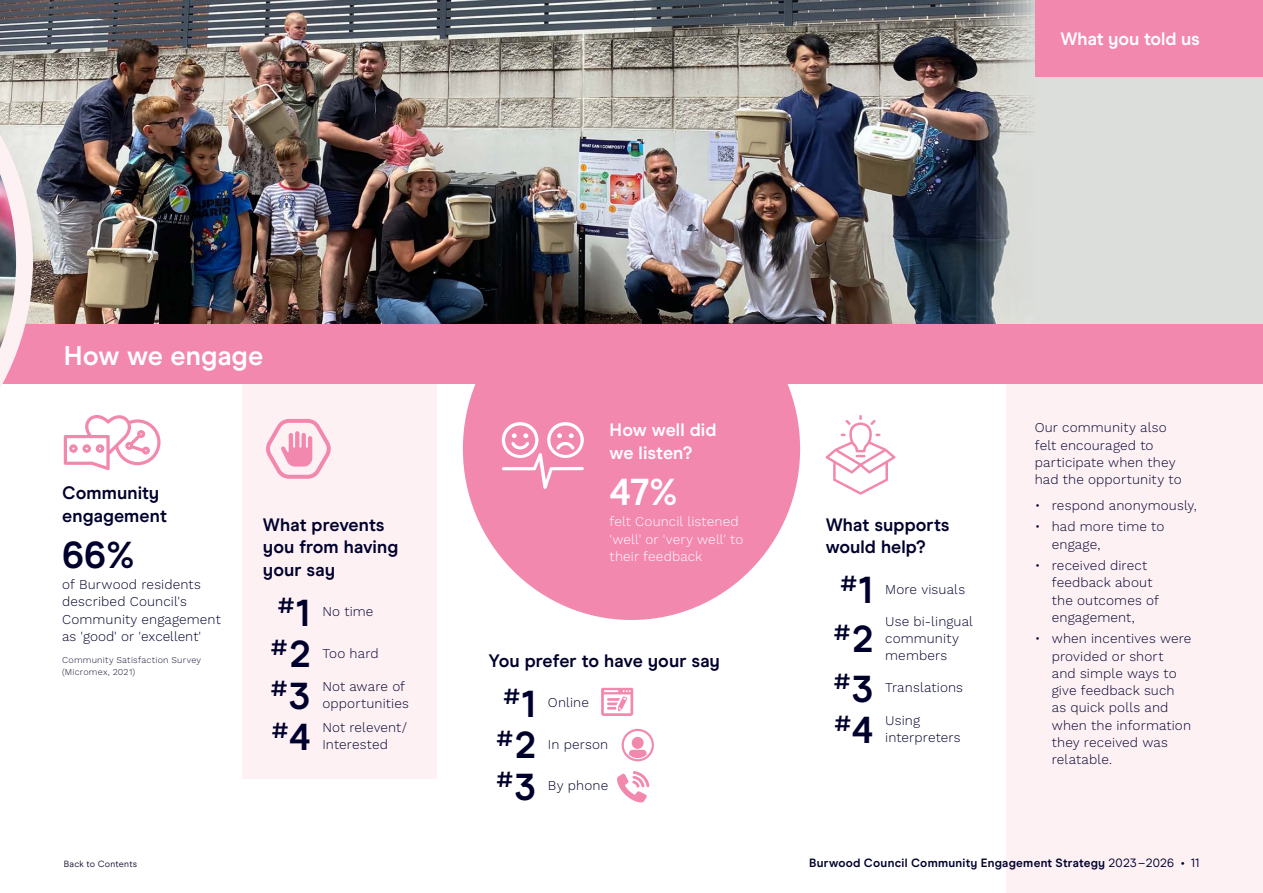
<style>
.page{position:relative;width:1263px;height:893px;background:#fff}
.page>*{position:absolute;margin:0;border:0;box-sizing:border-box;transform-origin:0 0}
.t1{font:700 37.5px "Modern Era";color:#fff}
.t2{font:700 37.5px "Modern Era";color:#00002d}
.t3{font:700 27px "Modern Era";letter-spacing:.005em;color:#fff}
.t4{font:700 21.9px "Modern Era";color:#00002d}
.t5{font:700 18px/22.5px "Modern Era";letter-spacing:.005em;color:#00002d}
.t6{font:700 18px/22.5px "Modern Era";letter-spacing:-.005em;color:#fff}
.t7{font:300 13.5px/17.2px "Work Sans";letter-spacing:.01em;color:#00002d}
.t8{font:300 13.5px/17.2px "Work Sans";letter-spacing:.01em;color:#fff}
.t9{font:700 12px "Modern Era";letter-spacing:.02em;color:#00002d}
.t10{font:300 9px/12px "Work Sans";letter-spacing:.025em;color:#161335}
.t11{font:9px "Modern Era";letter-spacing:.025em;color:#161335}
.s1{font-size:37.5px}
.s2{font-weight:400}
.s3{font-weight:900}
</style>
<div class="page">
<div style="left:1006px;top:323px;width:257px;height:570px;background:#fef1f4"></div>
<div style="left:0;top:324px;width:1263px;height:60px;background:#f388af"></div>
<div style="left:463px;top:278px;width:337px;height:342px;background:#f388af;border-radius:50%"></div>
<div style="left:243px;top:384px;width:194px;height:394px;background:#fef1f4"></div>
<svg style="left:64px;top:415px;width:97px;height:55px"></svg>
<svg style="left:266px;top:419px;width:65px;height:60px"></svg>
<svg style="left:826px;top:415px;width:69px;height:80px"></svg>
<svg style="left:622px;top:729px;width:32px;height:32px"></svg>
<svg style="left:617px;top:771px;width:32px;height:31px"></svg>
<svg style="left:601px;top:688px;width:32px;height:28px"></svg>
<div style="left:0;top:0;width:1263px;height:323px;background:#dcdedb"></div>
<img style="left:33px;top:0;width:1002px;height:323px">
<svg style="left:502px;top:422px;width:82px;height:67px"></svg>
<div style="left:1035px;top:0;width:228px;height:77px;background:#f388af"></div>
<svg style="left:0;top:0;width:33px;height:387px"></svg>
<h3 class="t6" style="left:1060px;top:28px;width:141px">What you told us</h3>
<h2 class="t3" style="left:64px;top:339px;width:201px">How we engage</h2>
<h3 class="t5" style="left:62px;top:482px;width:106px">Community engagement</h3>
<h1 class="t2" style="left:62px;top:532px;width:74px">66%</h1>
<p class="t7" style="left:62px;top:576px;width:160px">of Burwood residents described Council's<br>Community engagement as 'good' or 'excellent'</p>
<p class="t10" style="left:62px;top:655px;width:140px">Community Satisfaction Survey (Micromex, 2021)</p>
<h3 class="t5" style="left:263px;top:513px;width:137px">What prevents you from having your say</h3>
<h3 class="t4" style="left:278px;top:593px;width:34px">#<span class="s1">1</span></h3>
<p class="t7" style="left:322px;top:604px;width:53px">No time</p>
<h3 class="t4" style="left:271px;top:634px;width:41px">#<span class="s1">2</span></h3>
<p class="t7" style="left:322px;top:645px;width:58px">Too hard</p>
<h3 class="t4" style="left:271px;top:676px;width:41px">#<span class="s1">3</span></h3>
<p class="t7" style="left:322px;top:678px;width:88px">Not aware of opportunities</p>
<h3 class="t4" style="left:272px;top:717px;width:40px">#<span class="s1">4</span></h3>
<p class="t7" style="left:322px;top:719px;width:86px">Not relevent/<br>Interested</p>
<p class="t11" style="left:64px;top:859px;width:75px">Back to Contents</p>
<h3 class="t6" style="left:610px;top:419px;width:108px">How well did we listen?</h3>
<h1 class="t1" style="left:610px;top:470px;width:70px">47%</h1>
<p class="t8" style="left:610px;top:514px;width:135px">felt Council listened 'well' or 'very well' to their feedback</p>
<h3 class="t5" style="left:488px;top:649px;width:233px">You prefer to have your say</h3>
<h3 class="t4" style="left:503px;top:684px;width:34px">#<span class="s1">1</span></h3>
<p class="t7" style="left:548px;top:695px;width:43px">Online</p>
<h3 class="t4" style="left:496px;top:725px;width:41px">#<span class="s1">2</span></h3>
<p class="t7" style="left:548px;top:736px;width:62px">In person</p>
<h3 class="t4" style="left:496px;top:767px;width:41px">#<span class="s1">3</span></h3>
<p class="t7" style="left:548px;top:777px;width:62px">By phone</p>
<h3 class="t5" style="left:826px;top:513px;width:125px">What supports would help?</h3>
<h3 class="t4" style="left:840px;top:570px;width:34px">#<span class="s1">1</span></h3>
<p class="t7" style="left:885px;top:581px;width:81px">More visuals</p>
<h3 class="t4" style="left:834px;top:619px;width:41px">#<span class="s1">2</span></h3>
<p class="t7" style="left:885px;top:613px;width:89px">Use bi-lingual community members</p>
<h3 class="t4" style="left:834px;top:669px;width:41px">#<span class="s1">3</span></h3>
<p class="t7" style="left:885px;top:679px;width:79px">Translations</p>
<h3 class="t4" style="left:834px;top:710px;width:40px">#<span class="s1">4</span></h3>
<p class="t7" style="left:885px;top:712px;width:77px">Using interpreters</p>
<p class="t7" style="left:1035px;top:420px;width:148px">Our community also felt encouraged to participate when they had the opportunity to</p>
<p class="t7" style="left:1035px;top:497px;width:164px">• respond anonymously,</p>
<p class="t7" style="left:1052px;top:519px;width:114px;text-indent:-17px">• had more time to engage,</p>
<p class="t7" style="left:1052px;top:557px;width:109px;text-indent:-17px">• received direct feedback about the outcomes of engagement,</p>
<p class="t7" style="left:1052px;top:631px;width:141px;text-indent:-17px">• when incentives were provided or short<br>and simple ways to give feedback such as quick polls and when the information they received was relatable.</p>
<p class="t9" style="left:809px;top:856px;width:392px">Burwood Council Community Engagement Strategy <span class="s2">2023–2026</span> <span class="s3">•</span> <span class="s2">11</span></p>
</div>
